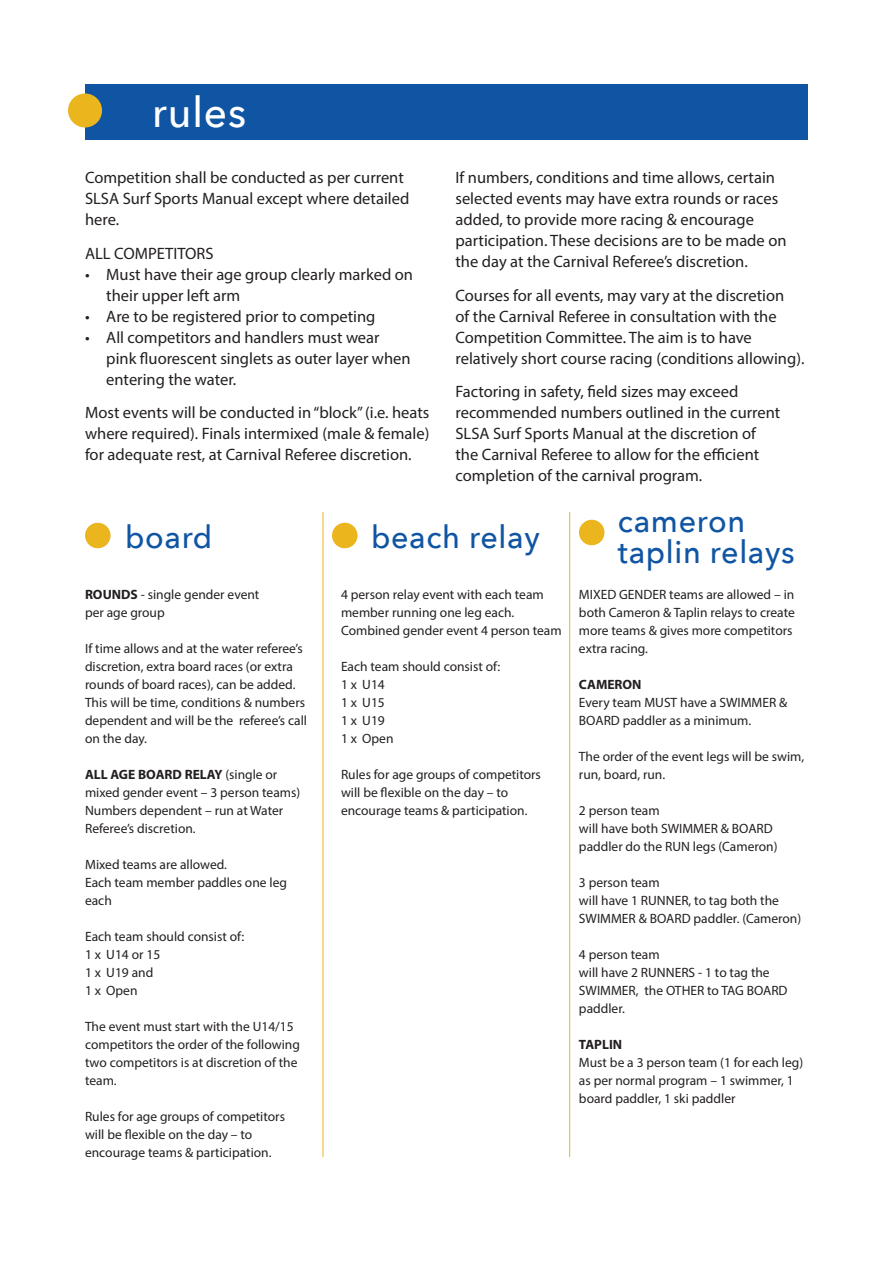
<style>
.page{position:relative;width:893px;height:1263px;background:#fff}
.page>*{position:absolute;margin:0;border:0;box-sizing:border-box;transform-origin:0 0}
.t1{font:500 42px "Avenir Next";letter-spacing:.02em;color:#fff}
.t2{font:500 31.5px/31.5px "Avenir Next";letter-spacing:.02em;color:#1055a3}
.t3{font:16.5px/21px "Myriad Pro";color:#231f20}
.t4{font:13.5px/18px "Myriad Pro";color:#231f20}
.t5{font:700 13.5px "Myriad Pro";color:#231f20}
.s1{font-weight:700}
</style>
<div class="page">
<div style="left:85px;top:85px;width:723px;height:55px;background:#1055a3"></div>
<div style="left:68px;top:93px;width:34px;height:34px;background:#ebb51d;border-radius:50%"></div>
<div style="left:85px;top:523px;width:26px;height:25px;background:#ebb51d;border-radius:50%"></div>
<div style="left:332px;top:523px;width:25px;height:25px;background:#ebb51d;border-radius:50%"></div>
<div style="left:579px;top:520px;width:25px;height:25px;background:#ebb51d;border-radius:50%"></div>
<hr style="left:323px;top:512px;width:1px;height:645px;background:#ebb51d">
<hr style="left:569px;top:512px;width:1px;height:645px;background:#ebb51d">
<h1 class="t1" style="left:152px;top:77px;width:96px">rules</h1>
<p class="t3" style="left:85px;top:167px;width:326px">Competition shall be conducted as per current<br>SLSA Surf Sports Manual except where detailed here.</p>
<p class="t3" style="left:85px;top:242px;width:130px">ALL COMPETITORS</p>
<p class="t3" style="left:106px;top:263px;width:308px;text-indent:-21px">• Must have their age group clearly marked on their upper left arm</p>
<p class="t3" style="left:85px;top:305px;width:292px">• Are to be registered prior to competing</p>
<p class="t3" style="left:106px;top:326px;width:306px;text-indent:-21px">• All competitors and handlers must wear pink fluorescent singlets as outer layer when entering the water.</p>
<p class="t3" style="left:85px;top:402px;width:346px;text-align:justify">Most events will be conducted in “block” (i.e. heats where required). Finals intermixed (male &amp; female) for adequate rest, at Carnival Referee discretion.</p>
<p class="t3" style="left:455px;top:167px;width:333px">If numbers, conditions and time allows, certain selected events may have extra rounds or races added, to provide more racing &amp; encourage participation. These decisions are to be made on the day at the Carnival Referee’s discretion.</p>
<p class="t3" style="left:455px;top:284px;width:350px">Courses for all events, may vary at the discretion<br>of the Carnival Referee in consultation with the Competition Committee. The aim is to have relatively short course racing (conditions allowing).</p>
<p class="t3" style="left:455px;top:381px;width:326px">Factoring in safety, field sizes may exceed recommended numbers outlined in the current SLSA Surf Sports Manual at the discretion of the Carnival Referee to allow for the efficient completion of the carnival program.</p>
<h2 class="t2" style="left:125px;top:520px;width:89px">board</h2>
<p class="t4" style="left:85px;top:585px;width:176px"><span class="s1">ROUNDS</span> - single gender event per age group</p>
<p class="t4" style="left:85px;top:639px;width:224px">If time allows and at the water referee’s discretion, extra board races (or extra rounds of board races), can be added.<br>This will be time, conditions &amp; numbers dependent and will be the referee’s call on the day.</p>
<p class="t4" style="left:85px;top:765px;width:217px"><span class="s1">ALL AGE BOARD RELAY</span> (single or mixed gender event – 3 person teams)<br>Numbers dependent – run at Water<br>Referee’s discretion.</p>
<p class="t4" style="left:85px;top:855px;width:203px">Mixed teams are allowed.<br>Each team member paddles one leg each</p>
<p class="t4" style="left:85px;top:927px;width:161px">Each team should consist of:<br>1 x U14 or 15<br>1 x U19 and<br>1 x Open</p>
<p class="t4" style="left:85px;top:1017px;width:216px">The event must start with the U14/15 competitors the order of the following two competitors is at discretion of the team.</p>
<p class="t4" style="left:85px;top:1107px;width:201px">Rules for age groups of competitors will be flexible on the day – to encourage teams &amp; participation.</p>
<h2 class="t2" style="left:371px;top:520px;width:170px">beach relay</h2>
<p class="t4" style="left:341px;top:585px;width:222px">4 person relay event with each team member running one leg each.<br>Combined gender event 4 person team</p>
<p class="t4" style="left:341px;top:657px;width:161px">Each team should consist of:<br>1 x U14<br>1 x U15<br>1 x U19<br>1 x Open</p>
<p class="t4" style="left:341px;top:765px;width:201px">Rules for age groups of competitors will be flexible on the day – to encourage teams &amp; participation.</p>
<h2 class="t2" style="left:618px;top:504px;width:178px">cameron taplin relays</h2>
<p class="t4" style="left:579px;top:585px;width:217px">MIXED GENDER teams are allowed – in both Cameron &amp; Taplin relays to create more teams &amp; gives more competitors extra racing.</p>
<p class="t5" style="left:579px;top:675px;width:64px">CAMERON</p>
<p class="t4" style="left:579px;top:693px;width:210px">Every team MUST have a SWIMMER &amp;<br>BOARD paddler as a minimum.</p>
<p class="t4" style="left:579px;top:747px;width:227px">The order of the event legs will be swim, run, board, run.</p>
<p class="t4" style="left:579px;top:801px;width:200px">2 person team<br>will have both SWIMMER &amp; BOARD paddler do the RUN legs (Cameron)</p>
<p class="t4" style="left:579px;top:873px;width:224px">3 person team<br>will have 1 RUNNER, to tag both the<br>SWIMMER &amp; BOARD paddler. (Cameron)</p>
<p class="t4" style="left:579px;top:945px;width:210px">4 person team<br>will have 2 RUNNERS - 1 to tag the<br>SWIMMER, the OTHER to TAG BOARD paddler.</p>
<p class="t5" style="left:579px;top:1035px;width:45px">TAPLIN</p>
<p class="t4" style="left:579px;top:1053px;width:226px">Must be a 3 person team (1 for each leg) as per normal program – 1 swimmer, 1 board paddler, 1 ski paddler</p>
</div>
